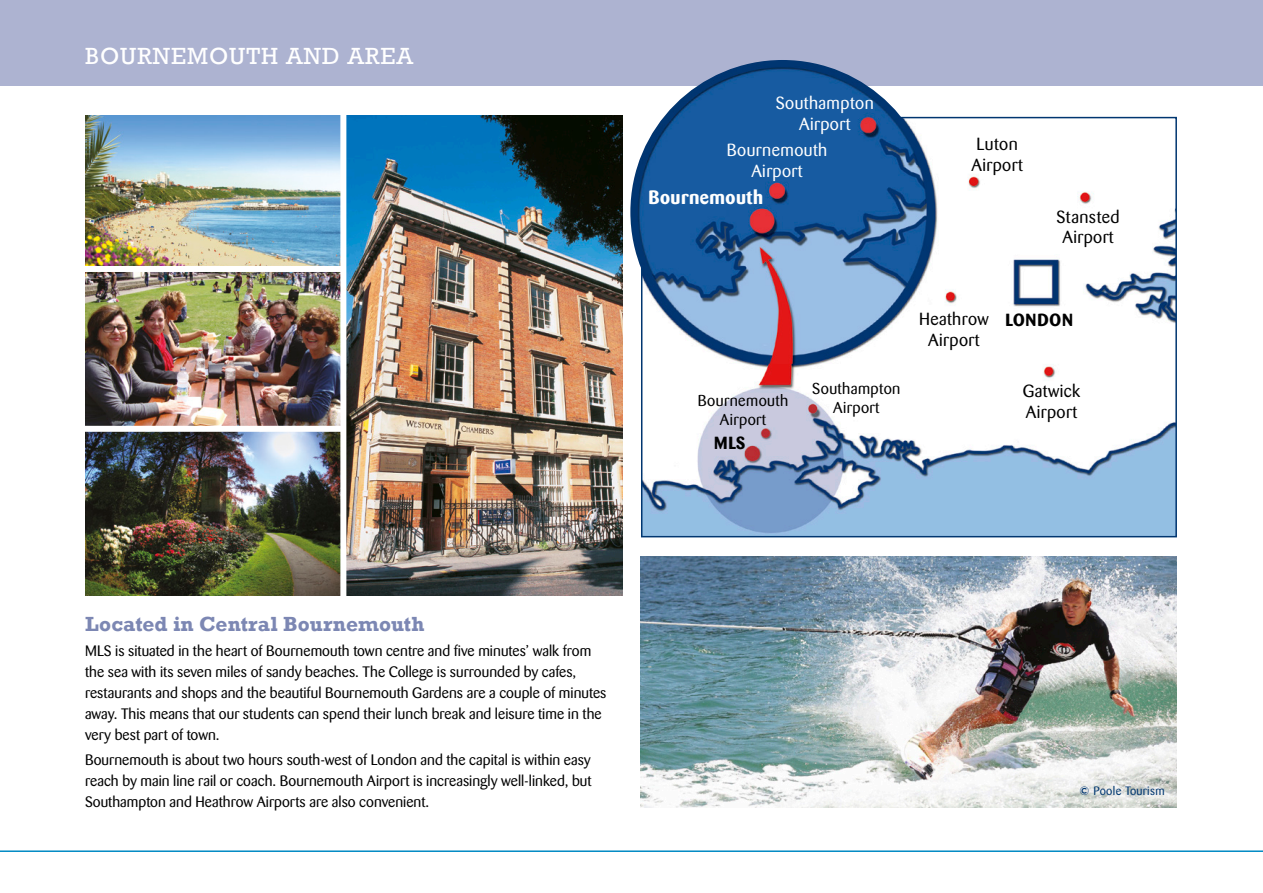
<style>
.page{position:relative;width:1263px;height:893px;background:#fff}
.page>*{position:absolute;margin:0;border:0;box-sizing:border-box;transform-origin:0 0}
.t1{font:24px "Rockwell";letter-spacing:.04em;color:#fff}
.t2{font:700 21px "Rockwell";letter-spacing:.005em;color:#7c87b3}
.t3{font:700 19.2px "Barmeno";letter-spacing:.025em;color:#fff}
.t4{font:17.4px/20.9px "Barmeno";letter-spacing:.025em;color:#000;text-align:center}
.t5{font:17.4px "Barmeno";letter-spacing:.025em;color:#fff}
.t6{font:700 17.4px "Barmeno";letter-spacing:.045em;color:#000}
.t7{font:15.75px "Barmeno";letter-spacing:.025em;color:#000}
.t8{font:15px/21px "Barmeno";letter-spacing:.005em;color:#000}
.t9{font:12px "Barmeno";letter-spacing:.025em;color:#003670}
.s1{font-weight:700}
</style>
<div class="page">
<div style="left:0;top:0;width:1263px;height:85px;background:#adb3d1"></div>
<svg style="left:641px;top:116px;width:536px;height:422px"></svg>
<img style="left:630px;top:60px;width:304px;height:304px;border-radius:152px">
<img style="left:640px;top:556px;width:537px;height:252px">
<img style="left:346px;top:115px;width:277px;height:480px">
<img style="left:85px;top:115px;width:255px;height:311px">
<img style="left:85px;top:432px;width:255px;height:163px">
<div style="left:71px;top:266px;width:273px;height:6px;background:#fff"></div>
<hr style="left:0;top:850px;width:1263px;height:2px;background:#008ac4">
<p class="t1" style="left:85px;top:42px;width:330px">BOURNEMOUTH AND AREA</p>
<p class="t5" style="left:776px;top:93px;width:100px">Southampton</p>
<p class="t5" style="left:799px;top:113px;width:53px">Airport</p>
<p class="t5" style="left:727px;top:140px;width:102px">Bournemouth</p>
<p class="t5" style="left:751px;top:161px;width:53px">Airport</p>
<p class="t3" style="left:648px;top:186px;width:116px">Bournemouth</p>
<p class="t4" style="left:971px;top:134px;width:53px;text-align:left">Luton<br>Airport</p>
<p class="t4" style="left:1056px;top:206px;width:65px">Stansted<br>Airport</p>
<p class="t7" style="left:698px;top:392px;width:92px">Bournemouth</p>
<p class="t7" style="left:720px;top:411px;width:48px">Airport</p>
<p class="t6" style="left:714px;top:432px;width:33px">MLS</p>
<p class="t7" style="left:812px;top:379px;width:90px">Southampton</p>
<p class="t7" style="left:833px;top:399px;width:48px">Airport</p>
<p class="t4" style="left:919px;top:309px;width:71px">Heathrow</p>
<p class="t4" style="left:928px;top:330px;width:53px">Airport</p>
<p class="t6" style="left:1005px;top:310px;width:69px">LONDON</p>
<p class="t4" style="left:1023px;top:381px;width:59px">Gatwick</p>
<p class="t4" style="left:1026px;top:402px;width:53px">Airport</p>
<p class="t2" style="left:85px;top:611px;width:341px">Located in Central Bournemouth</p>
<p class="t8" style="left:85px;top:640px;width:523px">MLS is situated in the heart of Bournemouth town centre and five minutes’ walk from the sea with its seven miles of sandy beaches. The College is surrounded by cafes, restaurants and shops and the beautiful Bournemouth Gardens are a couple of minutes away. This means that our students can spend their lunch break and leisure time in the very best part of town.</p>
<p class="t8" style="left:85px;top:749px;width:508px;text-align:justify">Bournemouth is about two hours south-west of London and the capital is within easy reach by main line rail or coach. Bournemouth Airport is increasingly well-linked, but Southampton and Heathrow Airports are also convenient.</p>
<p class="t9" style="left:1079px;top:783px;width:86px"><span class="s1">©</span> Poole Tourism</p>
</div>
